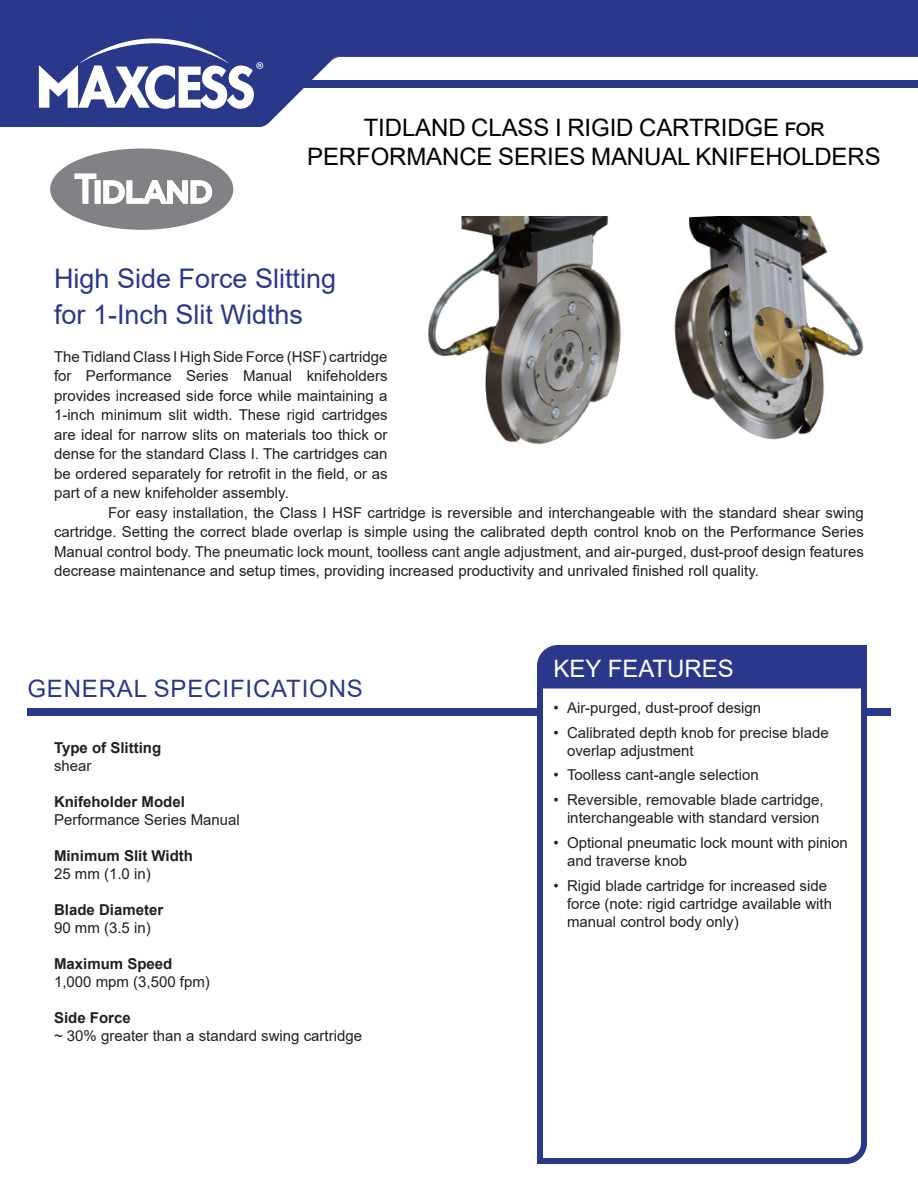
<style>
.page{position:relative;width:918px;height:1188px;background:#fff}
.page>*{position:absolute;margin:0;border:0;box-sizing:border-box;transform-origin:0 0}
._1_-_Product_Descrip{font:27px "Arial";color:#29388b}
._1_-_Main_Product_De{font:24px/28.8px "Arial";letter-spacing:-.005em;color:#000;text-align:center}
.t1{font:24px "Arial";letter-spacing:.035em;color:#29388b}
.t2{font:24px "Arial";color:#fff}
._1_-_Main_Product_De-2{font:15px/19.5px "Arial";color:#231f20}
._1_-_General_Specifi{font:15px "Arial";color:#231f20}
._1_-_General_Specifi-2{font:700 15px "Arial";color:#231f20}
</style>
<div class="page">
<div style="left:27px;top:708px;width:864px;height:8px;background:#29388c"></div>
<svg style="left:0;top:0;width:918px;height:127px;fill:#29388b"></svg>
<svg style="left:331px;top:57px;width:10px;height:4px"></svg>
<svg style="left:537px;top:645px;width:330px;height:519px"></svg>
<div style="left:540px;top:648px;width:324px;height:40px;background:#29388b"></div>
<svg style="left:39px;top:38px;width:224px;height:71px"></svg>
<svg style="left:50px;top:148px;width:183px;height:82px"></svg>
<img style="left:428px;top:216px;width:193px;height:229px">
<img style="left:674px;top:216px;width:190px;height:224px">
<p class="_1_-_Main_Product_De" style="left:307px;top:113px;width:575px">TIDLAND CLASS I RIGID CARTRIDGE for<br>PERFORMANCE SERIES MANUAL KNIFEHOLDERS</p>
<p class="_1_-_Product_Descrip" style="left:54px;top:260px;width:284px">High Side Force Slitting</p>
<p class="_1_-_Product_Descrip" style="left:54px;top:296px;width:251px">for 1-Inch Slit Widths</p>
<p class="_1_-_Main_Product_De-2" style="left:54px;top:347px;width:335px;text-align:justify">The Tidland Class I High Side Force (HSF) cartridge for Performance Series Manual knifeholders provides increased side force while maintaining a 1-inch minimum slit width. These rigid cartridges are ideal for narrow slits on materials too thick or dense for the standard Class I. The cartridges can be ordered separately for retrofit in the field, or as part of a new knifeholder assembly.</p>
<p class="_1_-_Main_Product_De-2" style="left:54px;top:503px;width:811px;text-align:justify;text-indent:54px">For easy installation, the Class I HSF cartridge is reversible and interchangeable with the standard shear swing cartridge. Setting the correct blade overlap is simple using the calibrated depth control knob on the Performance Series Manual control body. The pneumatic lock mount, toolless cant angle adjustment, and air-purged, dust-proof design features decrease maintenance and setup times, providing increased productivity and unrivaled finished roll quality.</p>
<h2 class="t1" style="left:27px;top:672px;width:337px">GENERAL SPECIFICATIONS</h2>
<p class="_1_-_General_Specifi-2" style="left:54px;top:738px;width:109px">Type of Slitting</p>
<p class="_1_-_General_Specifi" style="left:54px;top:756px;width:39px">shear</p>
<p class="_1_-_General_Specifi-2" style="left:54px;top:792px;width:132px">Knifeholder Model</p>
<p class="_1_-_General_Specifi" style="left:54px;top:810px;width:187px">Performance Series Manual</p>
<p class="_1_-_General_Specifi-2" style="left:54px;top:846px;width:141px">Minimum Slit Width</p>
<p class="_1_-_General_Specifi" style="left:54px;top:864px;width:98px">25 mm (1.0 in)</p>
<p class="_1_-_General_Specifi-2" style="left:54px;top:900px;width:111px">Blade Diameter</p>
<p class="_1_-_General_Specifi" style="left:54px;top:918px;width:98px">90 mm (3.5 in)</p>
<p class="_1_-_General_Specifi-2" style="left:54px;top:954px;width:120px">Maximum Speed</p>
<p class="_1_-_General_Specifi" style="left:54px;top:972px;width:157px">1,000 mpm (3,500 fpm)</p>
<p class="_1_-_General_Specifi-2" style="left:54px;top:1008px;width:78px">Side Force</p>
<p class="_1_-_General_Specifi" style="left:54px;top:1026px;width:310px">~ 30% greater than a standard swing cartridge</p>
<h2 class="t2" style="left:554px;top:652px;width:182px">KEY FEATURES</h2>
<p class="_1_-_Main_Product_De-2" style="left:554px;top:698px;width:209px">• Air-purged, dust-proof design</p>
<p class="_1_-_Main_Product_De-2" style="left:567px;top:723px;width:263px;line-height:18px;text-indent:-14px">• Calibrated depth knob for precise blade overlap adjustment</p>
<p class="_1_-_Main_Product_De-2" style="left:554px;top:765px;width:207px">• Toolless cant-angle selection</p>
<p class="_1_-_Main_Product_De-2" style="left:554px;top:791px;width:272px;line-height:18px;text-align:right">• Reversible, removable blade cartridge, interchangeable with standard version</p>
<p class="_1_-_Main_Product_De-2" style="left:567px;top:834px;width:282px;line-height:18px;text-indent:-14px">• Optional pneumatic lock mount with pinion and traverse knob</p>
<p class="_1_-_Main_Product_De-2" style="left:567px;top:876px;width:267px;line-height:18px;text-indent:-14px">• Rigid blade cartridge for increased side force (note: rigid cartridge available with manual control body only)</p>
</div>
